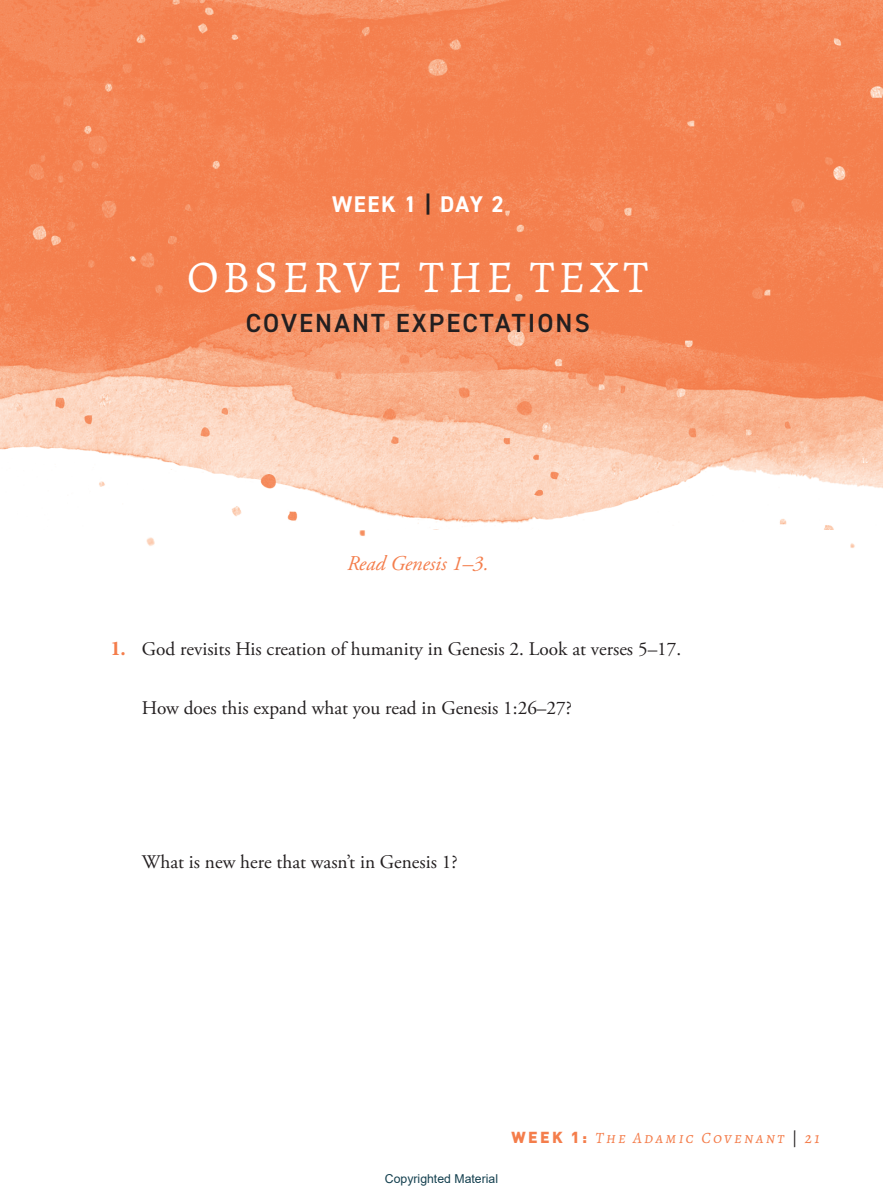
<style>
.page{position:relative;width:883px;height:1198px;background:#fff}
.page>*{position:absolute;margin:0;border:0;box-sizing:border-box;transform-origin:0 0}
.t1{font:45.5px "Alegreya SC";letter-spacing:.09em;color:#fff}
.t2{font:600 26.25px "DIN2014";letter-spacing:.08em;color:#231f20}
.t3{font:700 22.75px "DIN2014";letter-spacing:.07em;color:#fff}
.t4{font:italic 21px "Adobe Garamond Pro";color:#f47d4b}
.t5{font:19.25px "Adobe Garamond Pro";color:#231f20}
.t6{font:italic 15.75px "Alegreya SC";letter-spacing:.15em;color:#f47d4b}
.t7{font:12.25px "Arial";color:#14404f}
.s1{color:#231f20}
.s2{font-family:"Minion Pro";font-weight:700;font-size:21px;color:#f47d4b}
.s3{font-family:"DINOT";font-weight:900;font-style:normal}
.s4{font-style:normal;color:#231f20}
</style>
<div class="page">
<img style="left:0;top:0;width:882px;height:529px">
<p class="t3" style="left:332px;top:189px;width:173px">WEEK 1 <span class="s1">|</span> DAY 2</p>
<h1 class="t1" style="left:187px;top:245px;width:462px">OBSERVE THE TEXT</h1>
<h2 class="t2" style="left:246px;top:305px;width:345px">COVENANT EXPECTATIONS</h2>
<p class="t4" style="left:347px;top:550px;width:143px">Read Genesis 1–3.</p>
<p class="t5" style="left:110px;top:637px;width:572px"><span class="s2">1.</span> God revisits His creation of humanity in Genesis 2. Look at verses 5–17.</p>
<p class="t5" style="left:142px;top:696px;width:431px">How does this expand what you read in Genesis 1:26–27?</p>
<p class="t5" style="left:142px;top:850px;width:317px">What is new here that wasn’t in Genesis 1?</p>
<p class="t7" style="left:385px;top:1169px;width:115px">Copyrighted Material</p>
<p class="t6" style="left:511px;top:1126px;width:309px"><span class="s3">WEEK 1:</span> The Adamic Covenant <span class="s4">|</span> 21</p>
</div>
